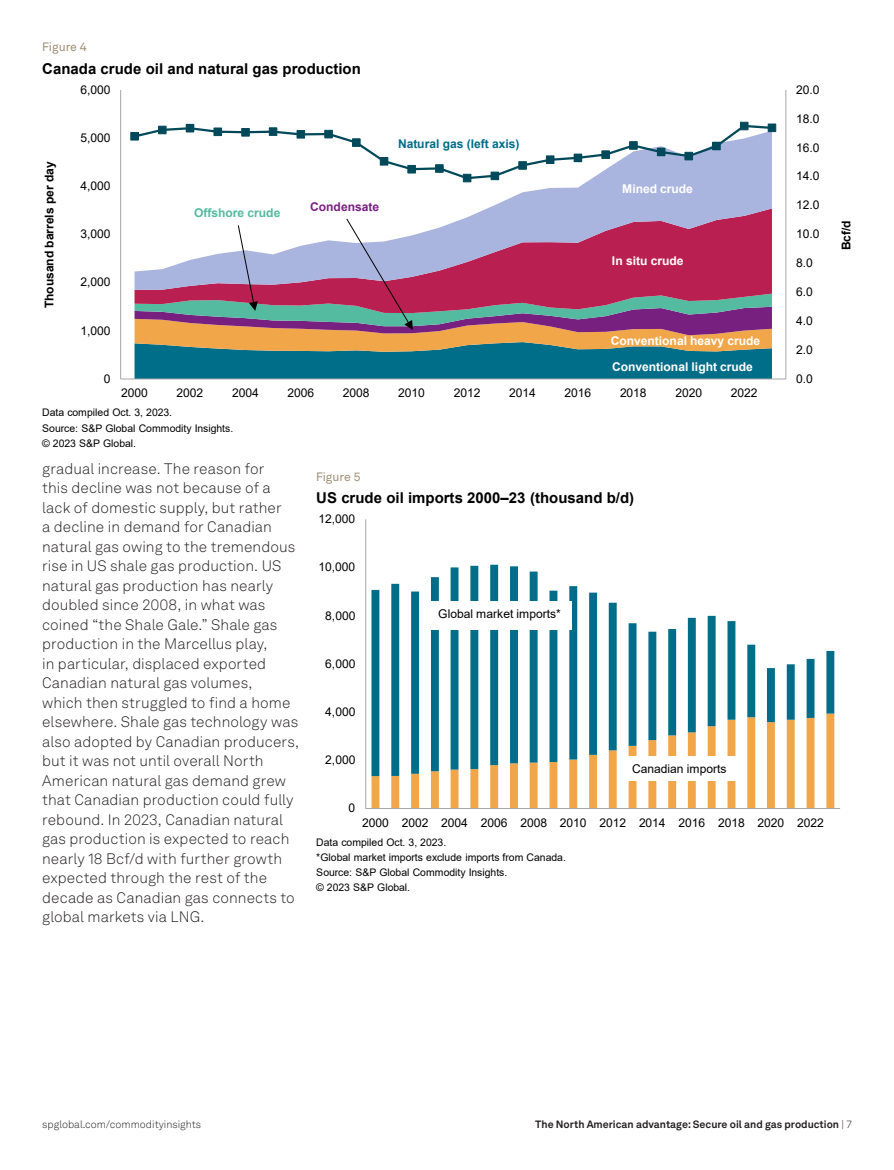
<style>
.page{position:relative;width:894px;height:1170px;background:#fff}
.page>*{position:absolute;margin:0;border:0;box-sizing:border-box;transform-origin:0 0}
.b_Normal_1_column{font:300 15px/19.5px "Akkurat LL";letter-spacing:.005em;color:#231f20}
.t1{font:700 15px "Arial";letter-spacing:.005em;color:#010000}
.t2{font:12px "Arial";letter-spacing:-.005em;color:#010000}
.t3{font:700 12px/26.1px "Arial";color:#fff}
.t4{font:12px "Arial";letter-spacing:-.005em;color:#000}
.t5{font:700 12px "Arial";letter-spacing:-.005em;color:#010000}
.t6{font:700 12px "Arial";letter-spacing:-.005em;color:#006d89}
.c_figure_number{font:12px "Akkurat LL";color:#9e8d73}
.t7{font:700 12px "Arial";color:#54baa0}
.t8{font:700 12px "Arial";letter-spacing:-.005em;color:#782080}
.t9{font:10.5px/15.1px "Arial";letter-spacing:-.005em;color:#010000}
.t10{font:700 10.5px "Akkurat LL";color:#231f20}
.t11{font:300 10.5px "Akkurat LL";color:#231f20}
.s1{font-weight:300}
</style>
<div class="page">
<svg style="left:371px;top:776px;width:463px;height:32px"></svg>
<svg style="left:371px;top:565px;width:463px;height:211px"></svg>
<hr style="left:365px;top:519px;width:1px;height:289px;background:#a6a6a6">
<hr style="left:365px;top:808px;width:474px;height:1px;background:#a6a6a6">
<div style="left:427px;top:601px;width:144px;height:29px;background:#fff"></div>
<div style="left:621px;top:756px;width:125px;height:24px;background:#fff"></div>
<svg style="left:462px;top:180px;width:309px;height:38px;fill:#aab5df"></svg>
<hr style="left:785px;top:90px;width:1px;height:289px;background:#a6a6a6">
<hr style="left:120px;top:90px;width:1px;height:289px;background:#a6a6a6">
<hr style="left:121px;top:379px;width:664px;height:1px;background:#a6a6a6">
<svg style="left:132px;top:124px;width:642px;height:56px"></svg>
<div style="left:131px;top:132px;width:7px;height:8px;background:#00495b"></div>
<div style="left:130px;top:132px;width:9px;height:8px;border:1px solid #00495b"></div>
<div style="left:158px;top:126px;width:8px;height:8px;background:#00495b;border:1px solid #00495b"></div>
<div style="left:186px;top:124px;width:8px;height:8px;background:#00495b"></div>
<div style="left:213px;top:128px;width:9px;height:8px;background:#00495b;border:1px solid #00495b"></div>
<div style="left:241px;top:128px;width:8px;height:8px;background:#00495b;border:1px solid #00495b"></div>
<div style="left:269px;top:127px;width:8px;height:9px;background:#00495b;border:1px solid #00495b"></div>
<div style="left:296px;top:130px;width:9px;height:8px;background:#00495b;border:1px solid #00495b"></div>
<div style="left:324px;top:130px;width:8px;height:8px;background:#00495b;border:1px solid #00495b"></div>
<div style="left:352px;top:138px;width:8px;height:9px;background:#00495b;border:1px solid #00495b"></div>
<div style="left:380px;top:157px;width:8px;height:8px;background:#00495b;border:1px solid #00495b"></div>
<div style="left:407px;top:165px;width:8px;height:8px;background:#00495b;border:1px solid #00495b"></div>
<div style="left:435px;top:164px;width:8px;height:9px;background:#00495b;border:1px solid #00495b"></div>
<div style="left:463px;top:174px;width:8px;height:8px;background:#00495b;border:1px solid #00495b"></div>
<div style="left:490px;top:172px;width:9px;height:8px;background:#00495b;border:1px solid #00495b"></div>
<div style="left:518px;top:161px;width:8px;height:9px;background:#00495b;border:1px solid #00495b"></div>
<div style="left:546px;top:155px;width:8px;height:9px;background:#00495b;border:1px solid #00495b"></div>
<div style="left:574px;top:154px;width:7px;height:8px;background:#00495b"></div>
<div style="left:573px;top:154px;width:9px;height:8px;border:1px solid #00495b"></div>
<div style="left:601px;top:150px;width:8px;height:9px;background:#00495b;border:1px solid #00495b"></div>
<div style="left:629px;top:141px;width:8px;height:9px;background:#00495b;border:1px solid #00495b"></div>
<div style="left:657px;top:148px;width:7px;height:8px;background:#00495b"></div>
<div style="left:656px;top:148px;width:9px;height:8px;border:1px solid #00495b"></div>
<div style="left:684px;top:152px;width:8px;height:8px;background:#00495b;border:1px solid #00495b"></div>
<div style="left:712px;top:142px;width:8px;height:8px;background:#00495b"></div>
<div style="left:739px;top:122px;width:9px;height:8px;background:#00495b;border:1px solid #00495b"></div>
<div style="left:767px;top:124px;width:8px;height:8px;background:#00495b;border:1px solid #00495b"></div>
<svg style="left:134px;top:218px;width:637px;height:161px;background:#94778a"></svg>
<p class="c_figure_number" style="left:42px;top:38px;width:46px">Figure 4</p>
<p class="t1" style="left:42px;top:58px;width:320px">Canada crude oil and natural gas production</p>
<p class="t5" style="left:41px;top:308px;width:148px;rotate:-90deg">Thousand barrels per day</p>
<p class="t2" style="left:80px;top:81px;width:32px">6,000</p>
<p class="t2" style="left:80px;top:129px;width:32px">5,000</p>
<p class="t2" style="left:80px;top:178px;width:32px">4,000</p>
<p class="t2" style="left:80px;top:226px;width:32px">3,000</p>
<p class="t2" style="left:80px;top:274px;width:32px">2,000</p>
<p class="t7" style="left:194px;top:204px;width:88px">Offshore crude</p>
<p class="t6" style="left:398px;top:135px;width:123px">Natural gas (left axis)</p>
<p class="t8" style="left:310px;top:198px;width:70px">Condensate</p>
<p class="t3" style="left:622px;top:176px;width:72px">Mined crude</p>
<p class="t3" style="left:611px;top:248px;width:73px">In situ crude</p>
<p class="t2" style="left:80px;top:322px;width:32px">1,000</p>
<p class="t2" style="left:104px;top:370px;width:8px">0</p>
<p class="t3" style="left:610px;top:327px;width:151px">Conventional heavy crude<br>Conventional light crude</p>
<p class="t2" style="left:121px;top:385px;width:28px">2000</p>
<p class="t2" style="left:176px;top:385px;width:28px">2002</p>
<p class="t2" style="left:232px;top:385px;width:28px">2004</p>
<p class="t2" style="left:287px;top:385px;width:28px">2006</p>
<p class="t2" style="left:343px;top:385px;width:28px">2008</p>
<p class="t2" style="left:398px;top:385px;width:28px">2010</p>
<p class="t2" style="left:453px;top:385px;width:28px">2012</p>
<p class="t2" style="left:509px;top:385px;width:28px">2014</p>
<p class="t2" style="left:564px;top:385px;width:28px">2016</p>
<p class="t2" style="left:619px;top:385px;width:28px">2018</p>
<p class="t2" style="left:675px;top:385px;width:28px">2020</p>
<p class="t2" style="left:730px;top:385px;width:28px">2022</p>
<p class="t9" style="left:42px;top:405px;width:131px">Data compiled Oct. 3, 2023.</p>
<p class="t9" style="left:42px;top:420px;width:192px">Source: S&amp;P Global Commodity Insights.</p>
<p class="t9" style="left:42px;top:435px;width:95px">© 2023 S&amp;P Global.</p>
<p class="t2" style="left:795px;top:81px;width:25px">20.0</p>
<p class="t2" style="left:795px;top:110px;width:25px">18.0</p>
<p class="t2" style="left:795px;top:139px;width:25px">16.0</p>
<p class="t2" style="left:795px;top:168px;width:25px">14.0</p>
<p class="t2" style="left:795px;top:197px;width:25px">12.0</p>
<p class="t2" style="left:795px;top:226px;width:25px">10.0</p>
<p class="t2" style="left:795px;top:255px;width:18px">8.0</p>
<p class="t2" style="left:795px;top:284px;width:18px">6.0</p>
<p class="t2" style="left:795px;top:312px;width:18px">4.0</p>
<p class="t2" style="left:795px;top:341px;width:18px">2.0</p>
<p class="t2" style="left:795px;top:370px;width:18px">0.0</p>
<p class="b_Normal_1_column" style="left:42px;top:458px;width:258px">gradual increase. The reason for<br>this decline was not because of a lack of domestic supply, but rather<br>a decline in demand for Canadian natural gas owing to the tremendous rise in US shale gas production. US natural gas production has nearly doubled since 2008, in what was coined “the Shale Gale.” Shale gas production in the Marcellus play,<br>in particular, displaced exported Canadian natural gas volumes,<br>which then struggled to find a home elsewhere. Shale gas technology was also adopted by Canadian producers, but it was not until overall North American natural gas demand grew that Canadian production could fully rebound. In 2023, Canadian natural gas production is expected to reach nearly 18 Bcf/d with further growth expected through the rest of the decade as Canadian gas connects to global markets via LNG.</p>
<p class="c_figure_number" style="left:316px;top:467px;width:46px">Figure 5</p>
<p class="t1" style="left:316px;top:487px;width:319px">US crude oil imports 2000–23 (thousand b/d)</p>
<p class="t2" style="left:318px;top:511px;width:38px">12,000</p>
<p class="t2" style="left:318px;top:559px;width:38px">10,000</p>
<p class="t4" style="left:438px;top:605px;width:124px">Global market imports*</p>
<p class="t2" style="left:325px;top:607px;width:32px">8,000</p>
<p class="t2" style="left:325px;top:655px;width:32px">6,000</p>
<p class="t2" style="left:325px;top:703px;width:32px">4,000</p>
<p class="t2" style="left:325px;top:751px;width:32px">2,000</p>
<p class="t4" style="left:632px;top:760px;width:96px">Canadian imports</p>
<p class="t2" style="left:348px;top:800px;width:8px">0</p>
<p class="t2" style="left:362px;top:814px;width:463px">2000 2002 2004 2006 2008 2010 2012 2014 2016 2018 2020 2022</p>
<p class="t9" style="left:316px;top:834px;width:131px">Data compiled Oct. 3, 2023.</p>
<p class="t9" style="left:316px;top:849px;width:251px">*Global market imports exclude imports from Canada.</p>
<p class="t9" style="left:316px;top:864px;width:192px">Source: S&amp;P Global Commodity Insights. © 2023 S&amp;P Global.</p>
<p class="t5" style="left:837px;top:250px;width:32px;rotate:-90deg">Bcf/d</p>
<p class="t11" style="left:42px;top:1116px;width:160px">spglobal.com/commodityinsights</p>
<p class="t10" style="left:535px;top:1116px;width:318px">The North American advantage: Secure oil and gas production <span class="s1">| 7</span></p>
</div>
